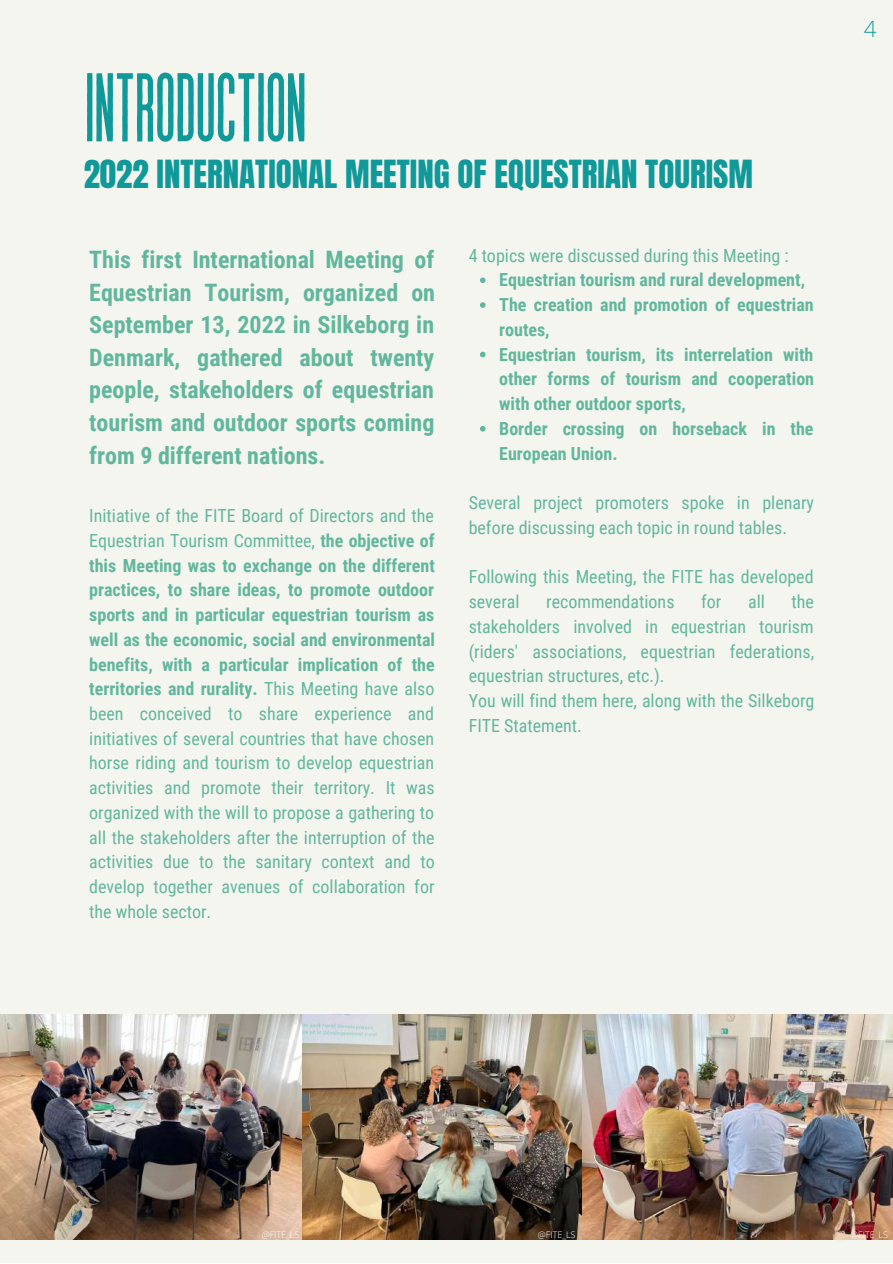
<style>
.page{position:relative;width:893px;height:1264px;background:#fff}
.page>*{position:absolute;margin:0;border:0;box-sizing:border-box;transform-origin:0 0}
.t1{font:97.35px "Revive 80 Tall";letter-spacing:-.03em;color:#11999a}
.t2{font:33px "Anton";color:#11999a}
.t3{font:700 24px/32.5px "Roboto Condensed";color:#61b79d;text-align:justify}
.t4{font:300 22.5px "Open Sans";color:#11999a}
.t5{font:18px/24.8px "Roboto Condensed";color:#61b79d}
.t6{font:700 18px/24.8px "Roboto Condensed";color:#61b79d}
.t7{font:300 9px "Open Sans";color:#fff}
.s1{font-weight:700}
</style>
<div class="page">
<div style="left:0;top:0;width:892px;height:1262px;background:#f5f5ef"></div>
<svg style="left:480px;top:277px;width:5px;height:6px"></svg>
<svg style="left:480px;top:302px;width:5px;height:6px"></svg>
<svg style="left:480px;top:352px;width:5px;height:5px"></svg>
<svg style="left:480px;top:426px;width:5px;height:5px"></svg>
<img style="left:0;top:1014px;width:302px;height:225px">
<img style="left:302px;top:1014px;width:281px;height:225px">
<img style="left:583px;top:1014px;width:309px;height:225px">
<h1 class="t1" style="left:84px;top:58px;width:226px">INTRODUCTION</h1>
<h2 class="t2" style="left:84px;top:151px;width:670px">2022 INTERNATIONAL MEETING OF EQUESTRIAN TOURISM</h2>
<h3 class="t3" style="left:89px;top:243px;width:347px">This first International Meeting of Equestrian Tourism, organized on September 13, 2022 in Silkeborg in Denmark, gathered about twenty people, stakeholders of equestrian tourism and outdoor sports coming from 9 different nations.</h3>
<p class="t5" style="left:89px;top:503px;width:347px;text-align:justify">Initiative of the FITE Board of Directors and the Equestrian Tourism Committee, <span class="s1">the objective of this Meeting was to exchange on the different practices, to share ideas, to promote outdoor sports and in particular equestrian tourism as well as the economic, social and environmental benefits, with a particular implication of the territories and rurality.</span> This Meeting have also been conceived to share experience and initiatives of several countries that have chosen horse riding and tourism to develop equestrian activities and promote their territory. It was organized with the will to propose a gathering to all the stakeholders after the interruption of the activities due to the sanitary context and to develop together avenues of collaboration for the whole sector.</p>
<p class="t5" style="left:468px;top:243px;width:321px">4 topics were discussed during this Meeting :</p>
<p class="t6" style="left:499px;top:268px;width:316px">Equestrian tourism and rural development,<br>The creation and promotion of equestrian routes,<br>Equestrian tourism, its interrelation with other forms of tourism and cooperation with other outdoor sports,<br>Border crossing on horseback in the<br>European Union.</p>
<p class="t5" style="left:468px;top:490px;width:347px">Several project promoters spoke in plenary before discussing each topic in round tables.</p>
<p class="t5" style="left:468px;top:565px;width:346px">Following this Meeting, the FITE has developed several</p>
<p class="t5" style="left:546px;top:589px;width:130px">recommendations</p>
<p class="t5" style="left:701px;top:589px;width:22px">for</p>
<p class="t5" style="left:748px;top:589px;width:18px">all</p>
<p class="t5" style="left:468px;top:589px;width:347px;text-indent:323px">the stakeholders involved in equestrian tourism (riders' associations, equestrian federations, equestrian structures, etc.).<br>You will find them here, along with the Silkeborg<br>FITE Statement.</p>
<p class="t4" style="left:863px;top:13px;width:14px">4</p>
<p class="t7" style="left:262px;top:1228px;width:39px">@FITE_LS</p>
<p class="t7" style="left:538px;top:1228px;width:39px">@FITE_LS</p>
<p class="t7" style="left:850px;top:1228px;width:39px">@FITE_LS</p>
</div>
